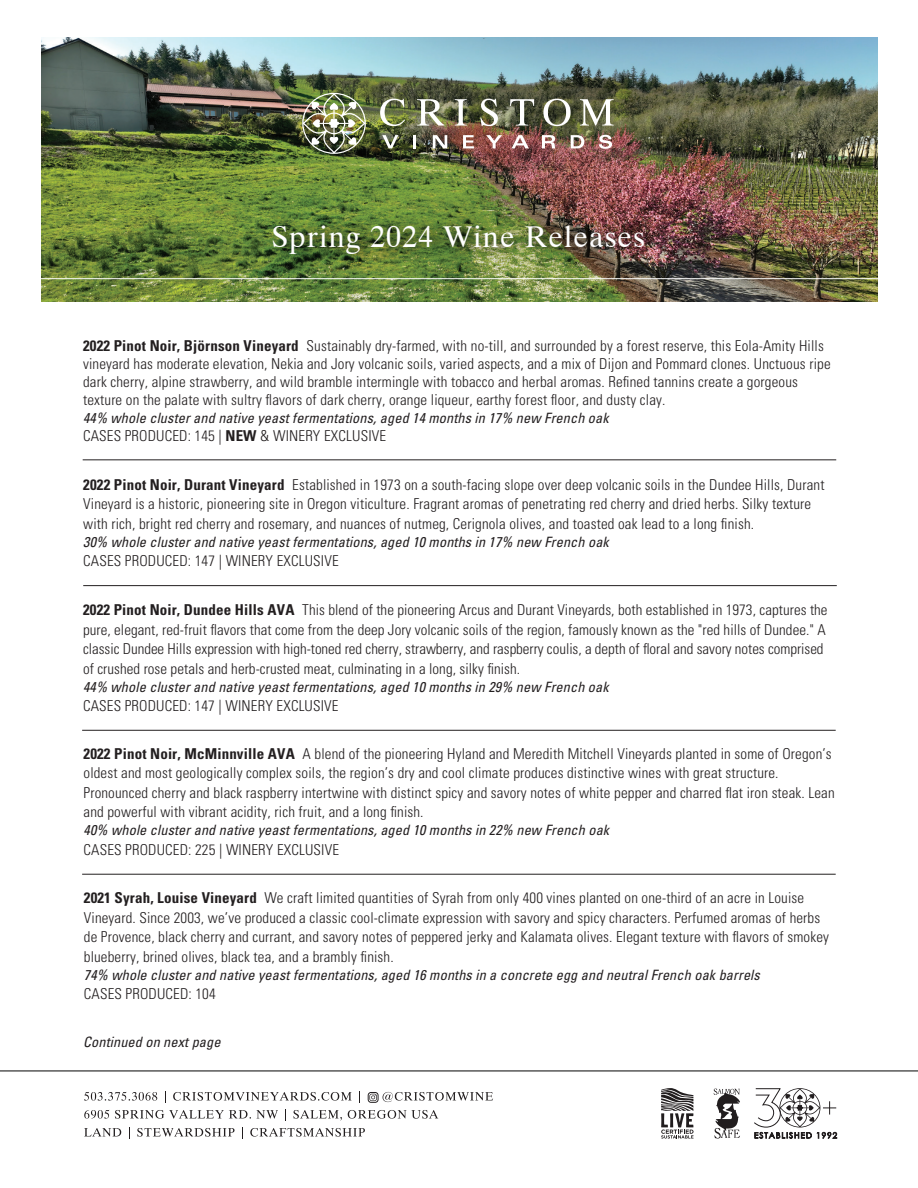
<style>
.page{position:relative;width:918px;height:1188px;background:#fff}
.page>*{position:absolute;margin:0;border:0;box-sizing:border-box;transform-origin:0 0}
.t1{font:30px "Dutch 801 BTWGL4";letter-spacing:.035em;color:#fff}
.t2{font:300 condensed 15px/19.5px "Univers LT Std";letter-spacing:.01em;color:#231f20}
.t3{font:italic condensed 14.25px "Univers LT Std";letter-spacing:.01em;color:#231f20}
.s1{font-weight:700}
</style>
<div class="page">
<hr style="left:0;top:1071px;width:918px;height:1px;background:#050504">
<img style="left:42px;top:38px;width:835px;height:264px">
<hr style="left:39px;top:278px;width:849px;height:1px;background:#fff">
<img style="left:302px;top:93px;width:64px;height:61px">
<svg style="left:382px;top:135px;width:16px;height:13px"></svg>
<svg style="left:413px;top:135px;width:3px;height:13px"></svg>
<svg style="left:433px;top:135px;width:14px;height:13px"></svg>
<svg style="left:463px;top:135px;width:11px;height:13px"></svg>
<svg style="left:486px;top:135px;width:16px;height:13px"></svg>
<svg style="left:512px;top:135px;width:17px;height:13px"></svg>
<svg style="left:542px;top:135px;width:13px;height:13px"></svg>
<svg style="left:571px;top:135px;width:13px;height:13px"></svg>
<svg style="left:599px;top:135px;width:13px;height:14px"></svg>
<svg style="left:380px;top:99px;width:25px;height:27px"></svg>
<svg style="left:417px;top:99px;width:27px;height:27px"></svg>
<svg style="left:455px;top:99px;width:12px;height:27px"></svg>
<svg style="left:480px;top:99px;width:18px;height:27px"></svg>
<svg style="left:510px;top:99px;width:24px;height:27px"></svg>
<svg style="left:543px;top:99px;width:28px;height:27px"></svg>
<svg style="left:580px;top:99px;width:34px;height:27px"></svg>
<img style="left:224px;top:168px;width:469px;height:134px">
<hr style="left:83px;top:459px;width:753px;height:1px;background:#231f20">
<hr style="left:82px;top:730px;width:754px;height:1px;background:#231f20">
<hr style="left:82px;top:874px;width:754px;height:1px;background:#231f20">
<svg style="left:661px;top:1088px;width:33px;height:51px"></svg>
<svg style="left:714px;top:1089px;width:26px;height:50px"></svg>
<svg style="left:84px;top:1092px;width:73px;height:9px"></svg>
<svg style="left:165px;top:1091px;width:1px;height:12px"></svg>
<svg style="left:173px;top:1092px;width:179px;height:9px"></svg>
<svg style="left:359px;top:1091px;width:1px;height:12px"></svg>
<svg style="left:84px;top:1110px;width:25px;height:9px"></svg>
<svg style="left:115px;top:1110px;width:163px;height:9px"></svg>
<svg style="left:285px;top:1109px;width:1px;height:12px"></svg>
<svg style="left:293px;top:1110px;width:49px;height:10px"></svg>
<svg style="left:348px;top:1110px;width:90px;height:9px"></svg>
<svg style="left:84px;top:1128px;width:37px;height:8px"></svg>
<svg style="left:129px;top:1127px;width:1px;height:12px"></svg>
<svg style="left:137px;top:1128px;width:98px;height:9px"></svg>
<svg style="left:242px;top:1127px;width:1px;height:12px"></svg>
<svg style="left:250px;top:1128px;width:115px;height:9px"></svg>
<svg style="left:368px;top:1092px;width:125px;height:11px"></svg>
<svg style="left:754px;top:1088px;width:83px;height:51px"></svg>
<hr style="left:83px;top:585px;width:754px;height:1px;background:#231f20">
<h1 class="t1" style="left:272px;top:215px;width:375px">Spring 2024 Wine Releases</h1>
<p class="t2" style="left:83px;top:337px;width:749px;line-height:18px"><span class="s1">2022 Pinot Noir, Björnson Vineyard</span> Sustainably dry-farmed, with no-till, and surrounded by a forest reserve, this Eola-Amity Hills vineyard has moderate elevation, Nekia and Jory volcanic soils, varied aspects, and a mix of Dijon and Pommard clones. Unctuous ripe dark cherry, alpine strawberry, and wild bramble intermingle with tobacco and herbal aromas. Refined tannins create a gorgeous texture on the palate with sultry flavors of dark cherry, orange liqueur, earthy forest floor, and dusty clay.</p>
<p class="t3" style="left:83px;top:409px;width:527px">44% whole cluster and native yeast fermentations, aged 14 months in 17% new French oak</p>
<p class="t2" style="left:83px;top:426px;width:305px">CASES PRODUCED: 145 | <span class="s1">NEW</span> &amp; WINERY EXCLUSIVE</p>
<p class="t2" style="left:83px;top:474px;width:743px"><span class="s1">2022 Pinot Noir, Durant Vineyard</span> Established in 1973 on a south-facing slope over deep volcanic soils in the Dundee Hills, Durant<br>Vineyard is a historic, pioneering site in Oregon viticulture. Fragrant aromas of penetrating red cherry and dried herbs. Silky texture with rich, bright red cherry and rosemary, and nuances of nutmeg, Cerignola olives, and toasted oak lead to a long finish.</p>
<p class="t3" style="left:83px;top:532px;width:527px">30% whole cluster and native yeast fermentations, aged 10 months in 17% new French oak</p>
<p class="t2" style="left:83px;top:551px;width:257px">CASES PRODUCED: 147 | WINERY EXCLUSIVE</p>
<p class="t2" style="left:83px;top:600px;width:746px"><span class="s1">2022 Pinot Noir, Dundee Hills AVA</span> This blend of the pioneering Arcus and Durant Vineyards, both established in 1973, captures the pure, elegant, red-fruit flavors that come from the deep Jory volcanic soils of the region, famously known as the "red hills of Dundee." A classic Dundee Hills expression with high-toned red cherry, strawberry, and raspberry coulis, a depth of floral and savory notes comprised of crushed rose petals and herb-crusted meat, culminating in a long, silky finish.</p>
<p class="t3" style="left:83px;top:677px;width:527px">44% whole cluster and native yeast fermentations, aged 10 months in 29% new French oak</p>
<p class="t2" style="left:83px;top:696px;width:257px">CASES PRODUCED: 147 | WINERY EXCLUSIVE</p>
<p class="t2" style="left:84px;top:744px;width:753px"><span class="s1">2022 Pinot Noir, McMinnville AVA</span> A blend of the pioneering Hyland and Meredith Mitchell Vineyards planted in some of Oregon’s oldest and most geologically complex soils, the region’s dry and cool climate produces distinctive wines with great structure.<br>Pronounced cherry and black raspberry intertwine with distinct spicy and savory notes of white pepper and charred flat iron steak. Lean and powerful with vibrant acidity, rich fruit, and a long finish.</p>
<p class="t3" style="left:84px;top:821px;width:527px">40% whole cluster and native yeast fermentations, aged 10 months in 22% new French oak</p>
<p class="t2" style="left:84px;top:840px;width:257px">CASES PRODUCED: 225 | WINERY EXCLUSIVE</p>
<p class="t2" style="left:84px;top:888px;width:747px"><span class="s1">2021 Syrah, Louise Vineyard</span> We craft limited quantities of Syrah from only 400 vines planted on one-third of an acre in Louise Vineyard. Since 2003, we’ve produced a classic cool-climate expression with savory and spicy characters. Perfumed aromas of herbs de Provence, black cherry and currant, and savory notes of peppered jerky and Kalamata olives. Elegant texture with flavors of smokey blueberry, brined olives, black tea, and a brambly finish.</p>
<p class="t3" style="left:84px;top:966px;width:678px">74% whole cluster and native yeast fermentations, aged 16 months in a concrete egg and neutral French oak barrels</p>
<p class="t2" style="left:84px;top:984px;width:133px">CASES PRODUCED: 104</p>
<p class="t3" style="left:83px;top:1033px;width:139px">Continued on next page</p>
</div>
